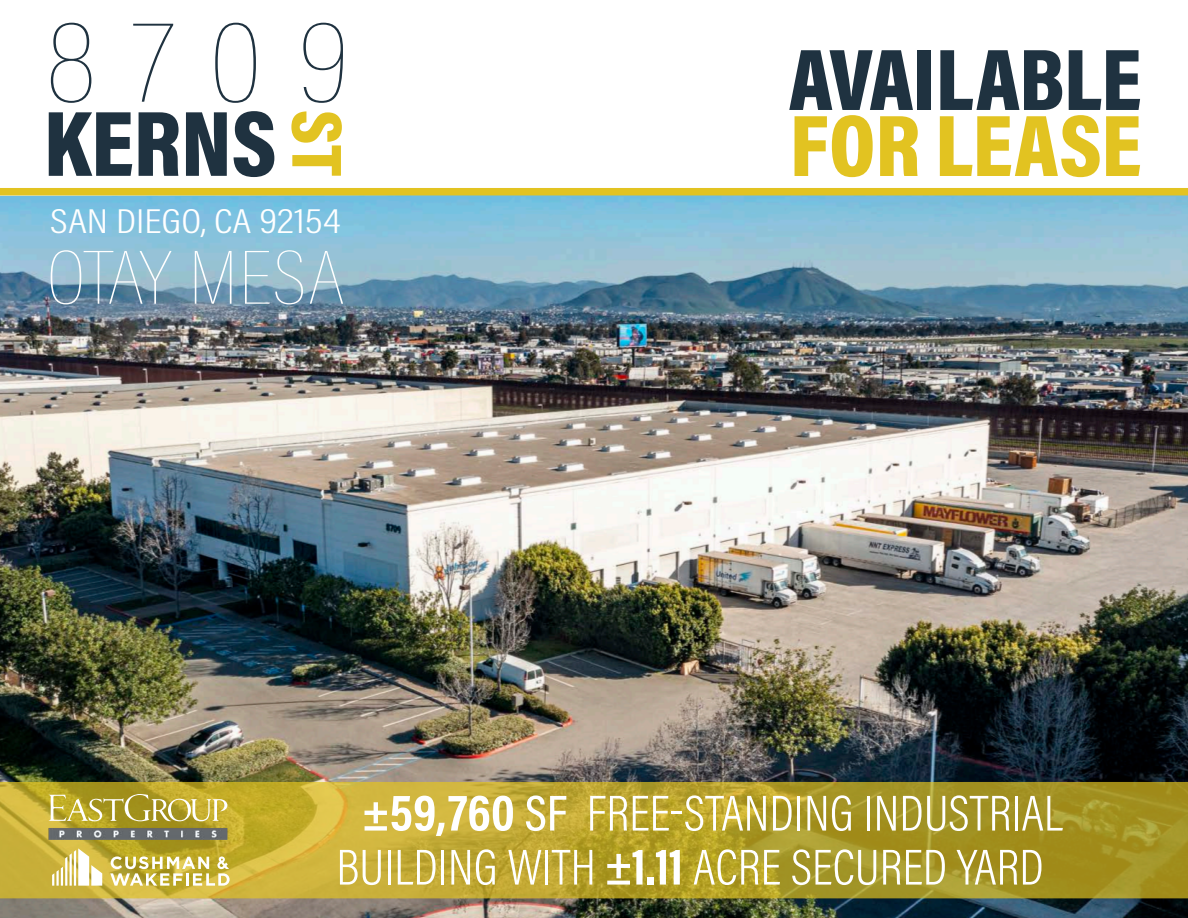
<style>
.page{position:relative;width:1188px;height:918px;background:#fff}
.page>*{position:absolute;margin:0;border:0;box-sizing:border-box;transform-origin:0 0}
.t1{font:100 114.9px "Acumin Pro Cond";color:#1f3240;scale:1.2 1}
.t2{font:900 94.05px "Acumin Pro Cond";color:#1f3240}
.t3{font:900 88.5px/66px "Acumin Pro Cond";letter-spacing:-.005em;color:#1f3240}
.t4{font:100 77.7px "Acumin Pro Cond";letter-spacing:-.01em;color:#fff;scale:1.2 1}
.t5{font:900 72px "Acumin Pro Cond";color:#e2c321}
.t6{font:300 51px "Acumin Pro Cond";color:#fff}
.t7{font:300 34.8px "Acumin Pro Cond";letter-spacing:.005em;color:#fff;scale:1.2 1}
.s1{color:#e2c321}
.s2{font-weight:700}
.s3{font-weight:500}
.s4{font-family:"Proxima Nova";font-weight:700}
</style>
<div class="page">
<img style="left:0;top:195px;width:1188px;height:723px">
<div style="left:0;top:188px;width:1188px;height:7px;background:#e2c321"></div>
<svg style="left:0;top:782px;width:1188px;height:116px;background:#b6a12c"></svg>
<svg style="left:52px;top:848px;width:50px;height:38px"></svg>
<svg style="left:110px;top:856px;width:120px;height:30px"></svg>
<svg style="left:48px;top:794px;width:179px;height:27px;background:#c3b352"></svg>
<img style="left:48px;top:826px;width:180px;height:14px">
<p class="t1" style="left:45px;top:-7px;width:255px">8709</p>
<p class="t5" style="left:364px;top:110px;width:68px;rotate:90deg">ST</p>
<p class="t2" style="left:44px;top:82px;width:234px">KERNS</p>
<p class="t7" style="left:50px;top:199px;width:244px">SAN DIEGO, CA 92154</p>
<p class="t4" style="left:46px;top:230px;width:250px">OTAY MESA</p>
<p class="t3" style="left:789px;top:44px;width:354px">AVAILABLE<br><span class="s1">FOR LEASE</span></p>
<p class="t6" style="left:362px;top:780px;width:702px"><span class="s2">±59,760</span> <span class="s3">SF</span> FREE-STANDING INDUSTRIAL</p>
<p class="t6" style="left:336px;top:834px;width:709px">BUILDING WITH <span class="s4">±</span><span class="s2">1.11</span> ACRE SECURED YARD</p>
</div>
